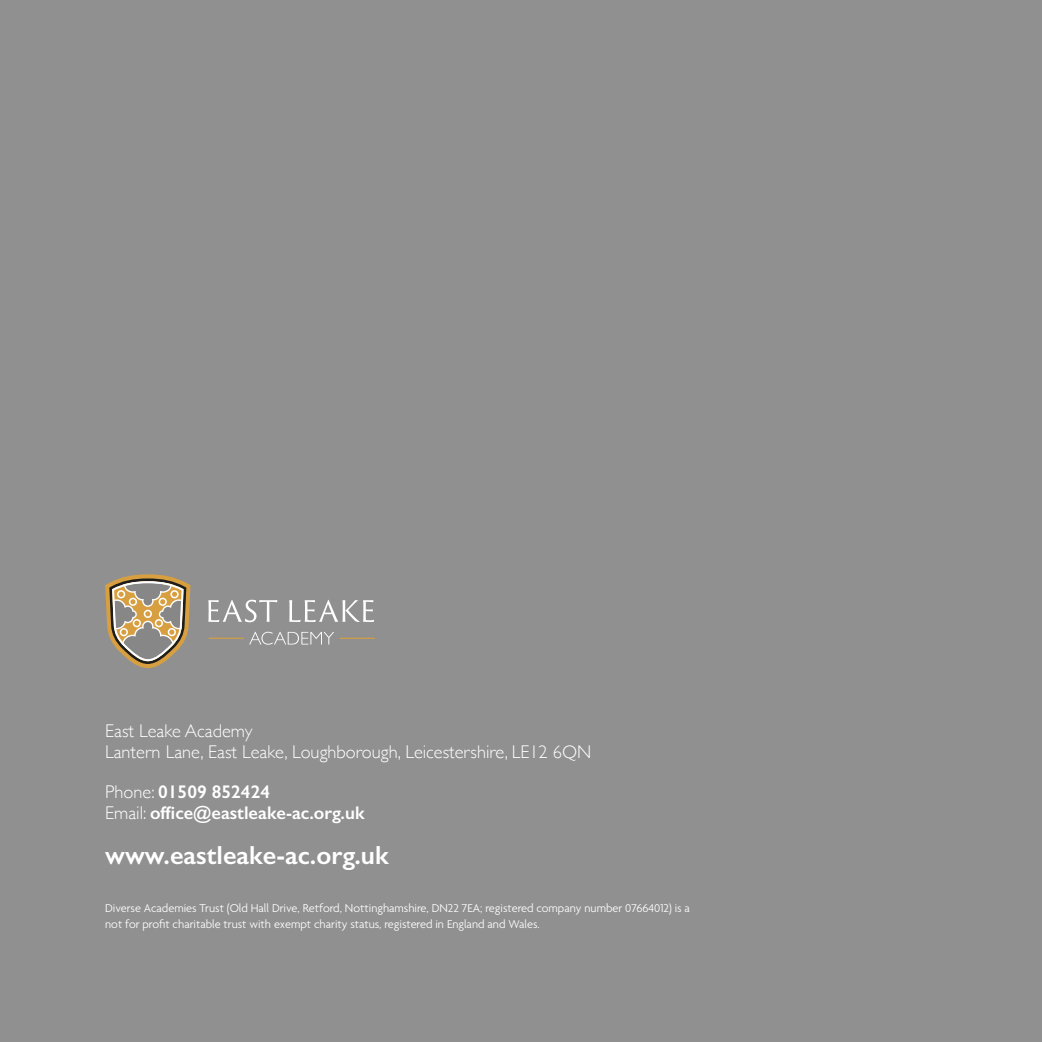
<style>
.page{position:relative;width:1042px;height:1042px;background:#909090}
.page>*{position:absolute;margin:0;border:0;box-sizing:border-box;transform-origin:0 0}
.t1{font:600 26.25px "Gill Sans";color:#fff}
.t2{font:300 18.38px/21px "Gill Sans";color:#fff}
.t3{font:600 18.38px/21px "Gill Sans";color:#fff}
.t4{font:300 12.25px/15.8px "Agenda";color:#fff}
.s1{font-weight:300}
</style>
<div class="page">
<svg style="left:105px;top:574px;width:85px;height:94px"></svg>
<svg style="left:208px;top:600px;width:69px;height:22px"></svg>
<svg style="left:289px;top:600px;width:85px;height:22px"></svg>
<svg style="left:340px;top:638px;width:35px;height:1px"></svg>
<svg style="left:209px;top:632px;width:125px;height:13px"></svg>
<h2 class="t2" style="left:105px;top:719px;width:488px">East Leake Academy<br>Lantern Lane, East Leake, Loughborough, Leicestershire, LE12 6QN</h2>
<h2 class="t3" style="left:105px;top:781px;width:261px"><span class="s1">Phone:</span> 01509 852424<br><span class="s1">Email:</span> office@eastleake-ac.org.uk</h2>
<h1 class="t1" style="left:105px;top:839px;width:285px">www.eastleake-ac.org.uk</h1>
<p class="t4" style="left:105px;top:901px;width:586px">Diverse Academies Trust (Old Hall Drive, Retford, Nottinghamshire, DN22 7EA; registered company number 07664012) is a not for profit charitable trust with exempt charity status, registered in England and Wales.</p>
</div>
